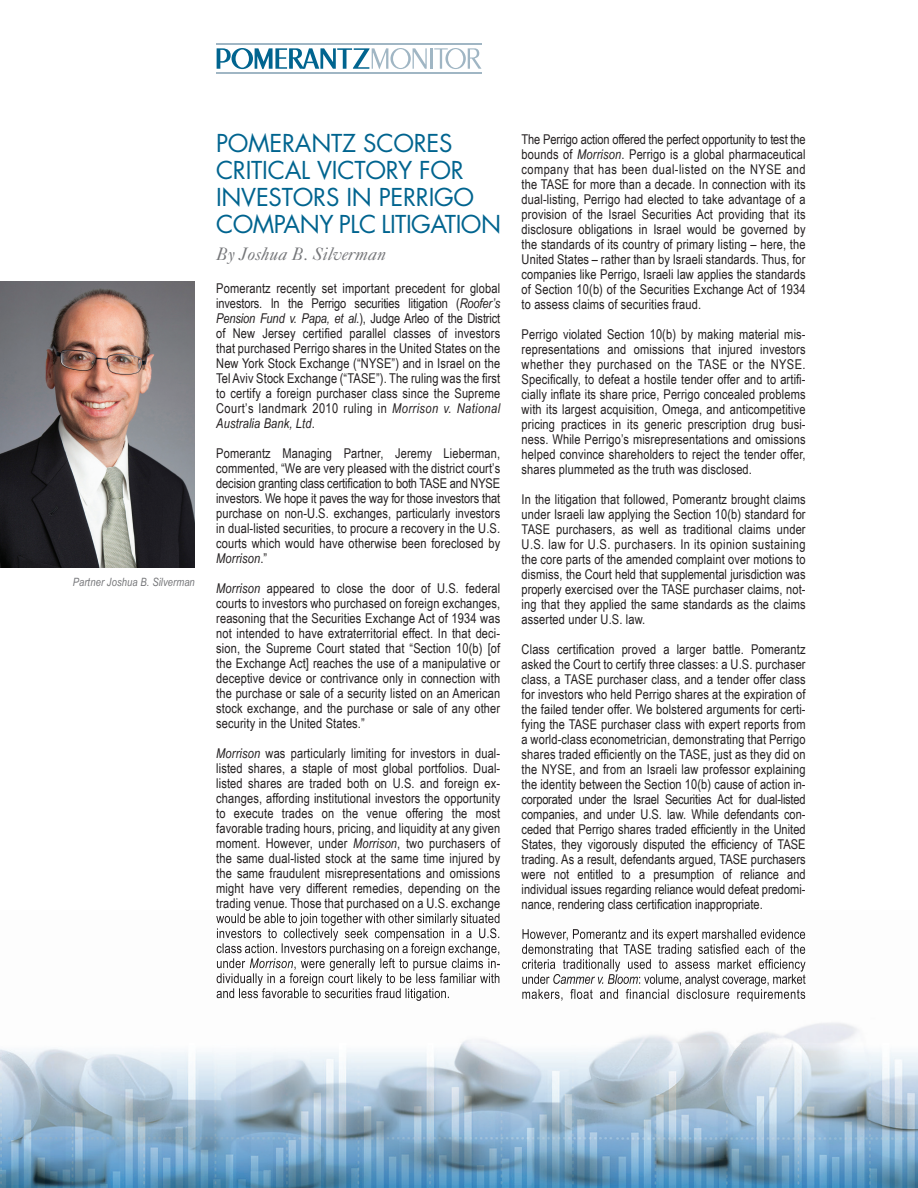
<style>
.page{position:relative;width:918px;height:1188px;background:#fff}
.page>*{position:absolute;margin:0;border:0;box-sizing:border-box;transform-origin:0 0}
.t1{font:24px/27px "Futura Std";letter-spacing:-.01em;color:#00648f}
.t2{font:italic 18px "Caslon 540 LT Std";color:#757679}
.t3{font:13.5px/15px "Arial Narrow";letter-spacing:.01em;color:#231f20;text-align:justify}
.t4{font:italic 11.4px "Arial Narrow";letter-spacing:.01em;color:#757679}
.s1{font-style:italic}
</style>
<div class="page">
<svg style="left:217px;top:48px;width:210px;height:21px"></svg>
<hr style="left:430px;top:48px;width:2px;height:21px;background:#a0b6c4">
<svg style="left:434px;top:48px;width:47px;height:21px"></svg>
<hr style="left:216px;top:73px;width:266px;height:1px;background:#a0b6c4">
<hr style="left:216px;top:43px;width:266px;height:1px;background:#a0b6c4">
<img style="left:0;top:913px;width:918px;height:275px">
<img style="left:245px;top:910px;width:248px;height:1px">
<img style="left:216px;top:913px;width:283px;height:13px">
<img style="left:217px;top:928px;width:283px;height:13px">
<img style="left:217px;top:943px;width:283px;height:13px">
<img style="left:217px;top:958px;width:28px;height:10px">
<img style="left:250px;top:958px;width:43px;height:10px">
<img style="left:294px;top:958px;width:206px;height:13px">
<img style="left:217px;top:973px;width:283px;height:13px">
<img style="left:217px;top:988px;width:232px;height:13px">
<img style="left:552px;top:910px;width:182px;height:2px">
<img style="left:522px;top:929px;width:284px;height:12px">
<img style="left:522px;top:944px;width:284px;height:13px">
<img style="left:522px;top:959px;width:284px;height:13px">
<img style="left:522px;top:974px;width:28px;height:10px">
<img style="left:553px;top:974px;width:85px;height:10px">
<img style="left:639px;top:974px;width:167px;height:13px">
<img style="left:522px;top:989px;width:284px;height:12px">
<img style="left:0;top:282px;width:195px;height:285px">
<p class="t4" style="left:73px;top:574px;width:124px">Partner Joshua B. Silverman</p>
<h1 class="t1" style="left:216px;top:130px;width:287px">POMERANTZ SCORES<br>CRITICAL VICTORY FOR<br>INVESTORS IN PERRIGO<br>COMPANY PLC LITIGATION</h1>
<h2 class="t2" style="left:216px;top:243px;width:172px">By Joshua B. Silverman</h2>
<p class="t3" style="left:216px;top:280px;width:286px">Pomerantz recently set important precedent for global investors. In the Perrigo securities litigation (<span class="s1">Roofer’s Pension Fund v. Papa, et al.</span>), Judge Arleo of the District of New Jersey certified parallel classes of investors that purchased Perrigo shares in the United States on the New York Stock Exchange (“NYSE”) and in Israel on the Tel Aviv Stock Exchange (“TASE”). The ruling was the first to certify a foreign purchaser class since the Supreme Court’s landmark 2010 ruling in <span class="s1">Morrison v. National Australia Bank, Ltd</span>.</p>
<p class="t3" style="left:216px;top:445px;width:286px">Pomerantz Managing Partner, Jeremy Lieberman, commented, “We are very pleased with the district court’s decision granting class certification to both TASE and NYSE investors. We hope it paves the way for those investors that purchase on non-U.S. exchanges, particularly investors in dual-listed securities, to procure a recovery in the U.S. courts which would have otherwise been foreclosed by <span class="s1">Morrison</span>.”</p>
<p class="t3" style="left:216px;top:580px;width:286px"><span class="s1">Morrison</span> appeared to close the door of U.S. federal courts to investors who purchased on foreign exchanges, reasoning that the Securities Exchange Act of 1934 was not intended to have extraterritorial effect. In that deci&shy;sion, the Supreme Court stated that “Section 10(b) [of the Exchange Act] reaches the use of a manipulative or deceptive device or contrivance only in connection with the purchase or sale of a security listed on an American stock exchange, and the purchase or sale of any other security in the United States.”</p>
<p class="t3" style="left:216px;top:745px;width:286px"><span class="s1">Morrison</span> was particularly limiting for investors in dual&shy;listed shares, a staple of most global portfolios. Dual&shy;listed shares are traded both on U.S. and foreign ex&shy;changes, affording institutional investors the opportunity to execute trades on the venue offering the most favorable trading hours, pricing, and liquidity at any given moment. However, under <span class="s1">Morrison</span>, two purchasers of the same dual-listed stock at the same time injured by the same fraudulent misrepresentations and omissions might have very different remedies, depending on the trading venue. Those that purchased on a U.S. exchange</p>
<p class="t3" style="left:522px;top:131px;width:286px">The Perrigo action offered the perfect opportunity to test the bounds of <span class="s1">Morrison</span>. Perrigo is a global pharmaceutical company that has been dual-listed on the NYSE and the TASE for more than a decade. In connection with its dual-listing, Perrigo had elected to take advantage of a provision of the Israel Securities Act providing that its disclosure obligations in Israel would be governed by the standards of its country of primary listing – here, the United States – rather than by Israeli standards. Thus, for companies like Perrigo, Israeli law applies the standards of Section 10(b) of the Securities Exchange Act of 1934 to assess claims of securities fraud.</p>
<p class="t3" style="left:522px;top:326px;width:286px">Perrigo violated Section 10(b) by making material mis&shy;representations and omissions that injured investors whether they purchased on the TASE or the NYSE.<br>Specifically, to defeat a hostile tender offer and to artifi&shy;cially inflate its share price, Perrigo concealed problems with its largest acquisition, Omega, and anticompetitive pricing practices in its generic prescription drug busi&shy;ness. While Perrigo’s misrepresentations and omissions helped convince shareholders to reject the tender offer, shares plummeted as the truth was disclosed.</p>
<p class="t3" style="left:522px;top:491px;width:286px">In the litigation that followed, Pomerantz brought claims under Israeli law applying the Section 10(b) standard for TASE purchasers, as well as traditional claims under U.S. law for U.S. purchasers. In its opinion sustaining the core parts of the amended complaint over motions to dismiss, the Court held that supplemental jurisdiction was properly exercised over the TASE purchaser claims, not&shy;ing that they applied the same standards as the claims asserted under U.S. law.</p>
<p class="t3" style="left:522px;top:641px;width:286px">Class certification proved a larger battle. Pomerantz asked the Court to certify three classes: a U.S. purchaser class, a TASE purchaser class, and a tender offer class for investors who held Perrigo shares at the expiration of the failed tender offer. We bolstered arguments for certi&shy;fying the TASE purchaser class with expert reports from a world-class econometrician, demonstrating that Perrigo shares traded efficiently on the TASE, just as they did on the NYSE, and from an Israeli law professor explaining the identity between the Section 10(b) cause of action in&shy;corporated under the Israel Securities Act for dual-listed companies, and under U.S. law. While defendants con&shy;ceded that Perrigo shares traded efficiently in the United States, they vigorously disputed the efficiency of TASE trading. As a result, defendants argued, TASE purchasers were not entitled to a presumption of reliance and individual issues regarding reliance would defeat predomi&shy;nance, rendering class certification inappropriate.</p>
</div>
